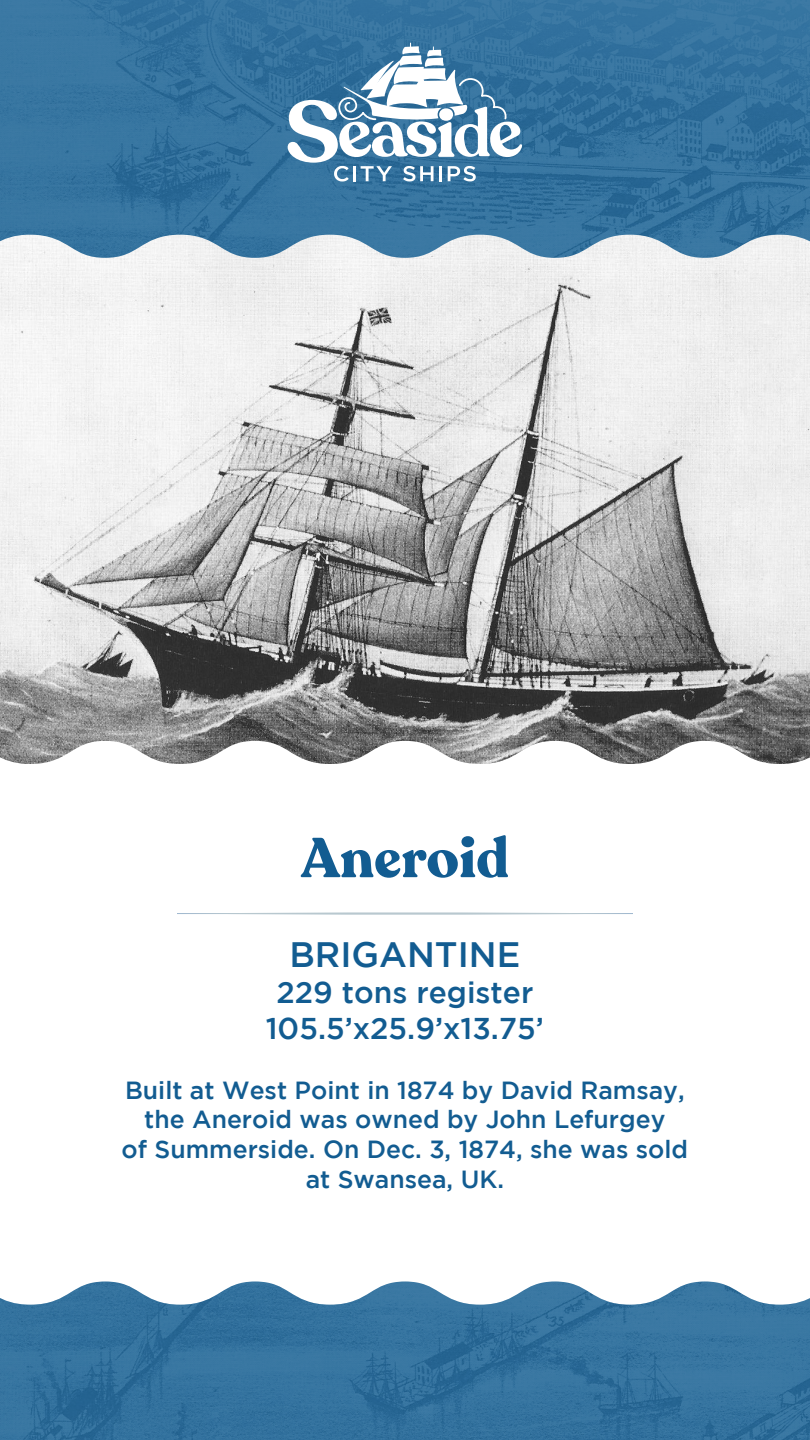
<style>
.page{position:relative;width:810px;height:1440px;background:#fff}
.page>*{position:absolute;margin:0;border:0;box-sizing:border-box;transform-origin:0 0}
.t1{font:700 55.5px "Recoleta";color:#125c91}
.t2{font:500 35.25px "Gotham";color:#125c91}
.t3{font:500 30px/36px "Gotham";color:#125c91;text-align:center}
.t4{font:500 24.75px/29.7px "Gotham";color:#125c91;text-align:center}
</style>
<div class="page">
<img style="left:0;top:258px;width:810px;height:483px">
<img style="left:0;top:0;width:810px;height:258px">
<svg style="left:0;top:741px;width:810px;height:541px"></svg>
<img style="left:0;top:1282px;width:810px;height:158px">
<svg style="left:288px;top:42px;width:234px;height:140px"></svg>
<svg style="left:177px;top:912px;width:456px;height:3px"></svg>
<h1 class="t1" style="left:301px;top:823px;width:210px">Aneroid</h1>
<h2 class="t2" style="left:289px;top:935px;width:232px">BRIGANTINE</h2>
<p class="t3" style="left:266px;top:974px;width:280px">229 tons register<br>105.5’x25.9’x13.75’</p>
<p class="t4" style="left:122px;top:1074px;width:568px">Built at West Point in 1874 by David Ramsay, the Aneroid was owned by John Lefurgey<br>of Summerside. On Dec. 3, 1874, she was sold at Swansea, UK.</p>
</div>
